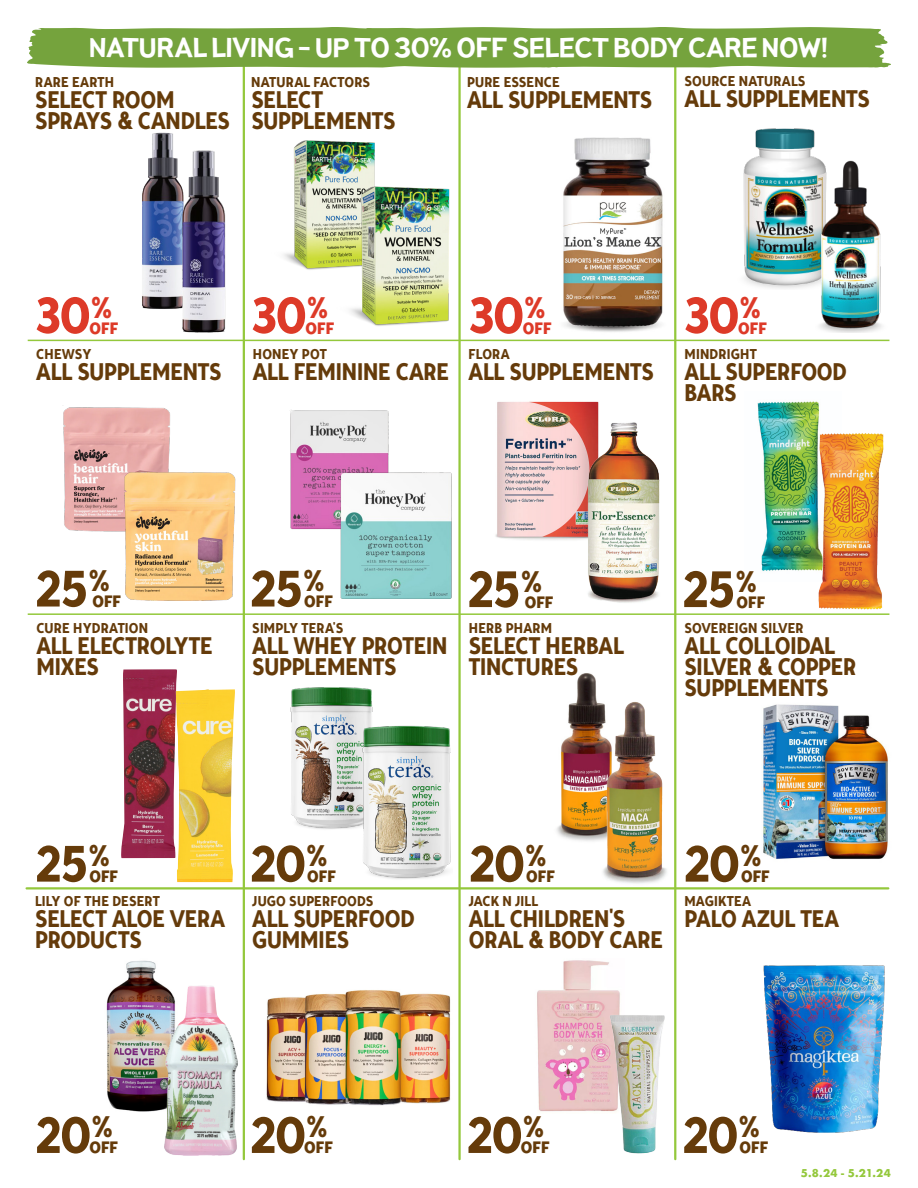
<style>
.page{position:relative;width:918px;height:1188px;background:#fff}
.page>*{position:absolute;margin:0;border:0;box-sizing:border-box;transform-origin:0 0}
.t1{font:51px "Tide Sans Cond 500 Dudette";letter-spacing:-.06em;color:#653b0a}
.t2{font:51px "Tide Sans Cond 500 Dudette";letter-spacing:-.04em;color:#dd3a28}
.t3{font:29.7px "Tide Sans Cond 600 Bunny";color:#653b0a}
.t4{font:700 27px "Pines";letter-spacing:-.005em;color:#fff}
.product_name_small{font:24px/21px "Tide Sans Cond 500 Dudette";letter-spacing:-.015em;color:#653b0a}
.t5{font:16.5px "Tide Sans Cond 600 Bunny";color:#653b0a}
.t6{font:16.5px "Tide Sans Cond 600 Bunny";color:#dd3a28}
.brand{font:14.25px "Tide Sans Cond 500 Dudette";letter-spacing:.01em;color:#653b0a}
.t7{font:700 10.5px "Futura";color:#94c83c}
</style>
<div class="page">
<img style="left:757px;top:401px;width:62px;height:170px">
<img style="left:763px;top:965px;width:122px;height:168px">
<img style="left:106px;top:960px;width:59px;height:152px">
<img style="left:121px;top:669px;width:56px;height:189px">
<img style="left:290px;top:687px;width:83px;height:142px">
<img style="left:266px;top:990px;width:185px;height:116px">
<img style="left:537px;top:960px;width:83px;height:152px">
<img style="left:290px;top:410px;width:99px;height:120px">
<img style="left:743px;top:128px;width:73px;height:161px">
<img style="left:63px;top:407px;width:107px;height:125px">
<img style="left:495px;top:401px;width:104px;height:139px">
<img style="left:556px;top:673px;width:46px;height:168px">
<img style="left:336px;top:466px;width:116px;height:133px">
<img style="left:579px;top:419px;width:81px;height:184px">
<img style="left:817px;top:432px;width:67px;height:178px">
<img style="left:602px;top:702px;width:65px;height:182px">
<img style="left:165px;top:986px;width:73px;height:170px">
<img style="left:816px;top:158px;width:66px;height:175px">
<img style="left:121px;top:469px;width:115px;height:132px">
<img style="left:176px;top:689px;width:59px;height:193px">
<img style="left:358px;top:724px;width:93px;height:155px">
<img style="left:609px;top:1014px;width:56px;height:140px">
<hr style="left:27px;top:887px;width:861px;height:3px;background:#94c83c">
<hr style="left:28px;top:613px;width:861px;height:2px;background:#94c83c">
<hr style="left:28px;top:340px;width:861px;height:1px;background:#94c83c">
<hr style="left:243px;top:61px;width:2px;height:1098px;background:#94c83c">
<hr style="left:458px;top:61px;width:3px;height:1098px;background:#94c83c">
<hr style="left:674px;top:61px;width:2px;height:1098px;background:#94c83c">
<img style="left:563px;top:137px;width:100px;height:195px">
<img style="left:284px;top:140px;width:91px;height:130px">
<img style="left:762px;top:704px;width:126px;height:156px">
<img style="left:330px;top:184px;width:131px;height:152px">
<img style="left:142px;top:132px;width:34px;height:177px">
<img style="left:176px;top:150px;width:56px;height:192px">
<svg style="left:27px;top:27px;width:864px;height:41px;background:#7da849"></svg>
<p class="t4" style="left:89px;top:29px;width:741px">NATURAL LIVING - UP TO 30% OFF SELECT BODY CARE NOW!</p>
<p class="brand" style="left:35px;top:73px;width:81px">RARE EARTH</p>
<p class="product_name_small" style="left:35px;top:90px;width:196px">SELECT ROOM<br>SPRAYS &amp; CANDLES</p>
<p class="brand" style="left:251px;top:73px;width:120px">NATURAL FACTORS</p>
<p class="product_name_small" style="left:251px;top:90px;width:146px">SELECT<br>SUPPLEMENTS</p>
<p class="brand" style="left:467px;top:73px;width:94px">PURE ESSENCE</p>
<p class="product_name_small" style="left:467px;top:90px;width:187px">ALL SUPPLEMENTS</p>
<p class="brand" style="left:685px;top:72px;width:123px">SOURCE NATURALS</p>
<p class="product_name_small" style="left:685px;top:89px;width:187px">ALL SUPPLEMENTS</p>
<p class="t2" style="left:35px;top:283px;width:79px">30<sup>%</sup></p>
<p class="t6" style="left:90px;top:317px;width:30px">OFF</p>
<p class="t2" style="left:251px;top:283px;width:79px">30<sup>%</sup></p>
<p class="t6" style="left:306px;top:317px;width:30px">OFF</p>
<p class="t2" style="left:468px;top:283px;width:79px">30<sup>%</sup></p>
<p class="t6" style="left:523px;top:317px;width:30px">OFF</p>
<p class="t2" style="left:684px;top:283px;width:79px">30<sup>%</sup></p>
<p class="t6" style="left:738px;top:317px;width:30px">OFF</p>
<p class="brand" style="left:36px;top:345px;width:57px">CHEWSY</p>
<p class="product_name_small" style="left:36px;top:362px;width:187px">ALL SUPPLEMENTS</p>
<p class="brand" style="left:253px;top:345px;width:76px">HONEY POT</p>
<p class="product_name_small" style="left:253px;top:362px;width:198px">ALL FEMININE CARE</p>
<p class="brand" style="left:468px;top:345px;width:43px">FLORA</p>
<p class="product_name_small" style="left:469px;top:362px;width:187px">ALL SUPPLEMENTS</p>
<p class="brand" style="left:685px;top:345px;width:74px">MINDRIGHT</p>
<p class="product_name_small" style="left:685px;top:362px;width:164px">ALL SUPERFOOD<br>BARS</p>
<p class="t1" style="left:35px;top:556px;width:76px">25<sup>%</sup></p>
<p class="t5" style="left:92px;top:591px;width:30px">OFF</p>
<p class="t1" style="left:250px;top:556px;width:76px">25<sup>%</sup></p>
<p class="t5" style="left:304px;top:591px;width:30px">OFF</p>
<p class="t1" style="left:467px;top:557px;width:76px">25<sup>%</sup></p>
<p class="t5" style="left:525px;top:591px;width:30px">OFF</p>
<p class="t1" style="left:682px;top:557px;width:76px">25<sup>%</sup></p>
<p class="t5" style="left:737px;top:591px;width:30px">OFF</p>
<p class="brand" style="left:36px;top:618px;width:113px">CURE HYDRATION</p>
<p class="product_name_small" style="left:36px;top:635px;width:178px">ALL ELECTROLYTE<br>MIXES</p>
<p class="brand" style="left:252px;top:618px;width:93px">SIMPLY TERA'S</p>
<p class="product_name_small" style="left:252px;top:635px;width:197px">ALL WHEY PROTEIN<br>SUPPLEMENTS</p>
<p class="brand" style="left:469px;top:618px;width:85px">HERB PHARM</p>
<p class="product_name_small" style="left:469px;top:635px;width:157px">SELECT HERBAL<br>TINCTURES</p>
<p class="brand" style="left:684px;top:618px;width:121px">SOVEREIGN SILVER</p>
<p class="product_name_small" style="left:685px;top:635px;width:174px">ALL COLLOIDAL<br>SILVER &amp; COPPER<br>SUPPLEMENTS</p>
<p class="t1" style="left:35px;top:831px;width:76px">25<sup>%</sup></p>
<p class="t5" style="left:89px;top:866px;width:30px">OFF</p>
<p class="t1" style="left:250px;top:831px;width:79px">20<sup>%</sup></p>
<p class="t5" style="left:307px;top:866px;width:30px">OFF</p>
<p class="t1" style="left:469px;top:831px;width:79px">20<sup>%</sup></p>
<p class="t5" style="left:526px;top:866px;width:30px">OFF</p>
<p class="t1" style="left:684px;top:831px;width:79px">20<sup>%</sup></p>
<p class="t5" style="left:741px;top:866px;width:30px">OFF</p>
<p class="brand" style="left:35px;top:892px;width:126px">LILY OF THE DESERT</p>
<p class="product_name_small" style="left:35px;top:909px;width:191px">SELECT ALOE VERA<br>PRODUCTS</p>
<p class="brand" style="left:252px;top:892px;width:123px">JUGO SUPERFOODS</p>
<p class="product_name_small" style="left:252px;top:909px;width:164px">ALL SUPERFOOD<br>GUMMIES</p>
<p class="brand" style="left:469px;top:892px;width:71px">JACK N JILL</p>
<p class="product_name_small" style="left:469px;top:909px;width:196px">ALL CHILDREN'S<br>ORAL &amp; BODY CARE</p>
<p class="brand" style="left:684px;top:892px;width:68px">MAGIKTEA</p>
<p class="product_name_small" style="left:685px;top:909px;width:156px">PALO AZUL TEA</p>
<p class="t1" style="left:35px;top:1103px;width:79px">20<sup>%</sup></p>
<p class="t5" style="left:89px;top:1137px;width:30px">OFF</p>
<p class="t1" style="left:250px;top:1103px;width:79px">20<sup>%</sup></p>
<p class="t5" style="left:304px;top:1137px;width:30px">OFF</p>
<p class="t3" style="left:523px;top:1108px;width:23px">%</p>
<p class="t5" style="left:521px;top:1137px;width:30px">OFF</p>
<p class="t1" style="left:466px;top:1103px;width:58px">20</p>
<p class="t1" style="left:682px;top:1103px;width:79px">20<sup>%</sup></p>
<p class="t5" style="left:740px;top:1137px;width:30px">OFF</p>
<p class="t7" style="left:801px;top:1166px;width:92px">5.8.24 - 5.21.24</p>
</div>
